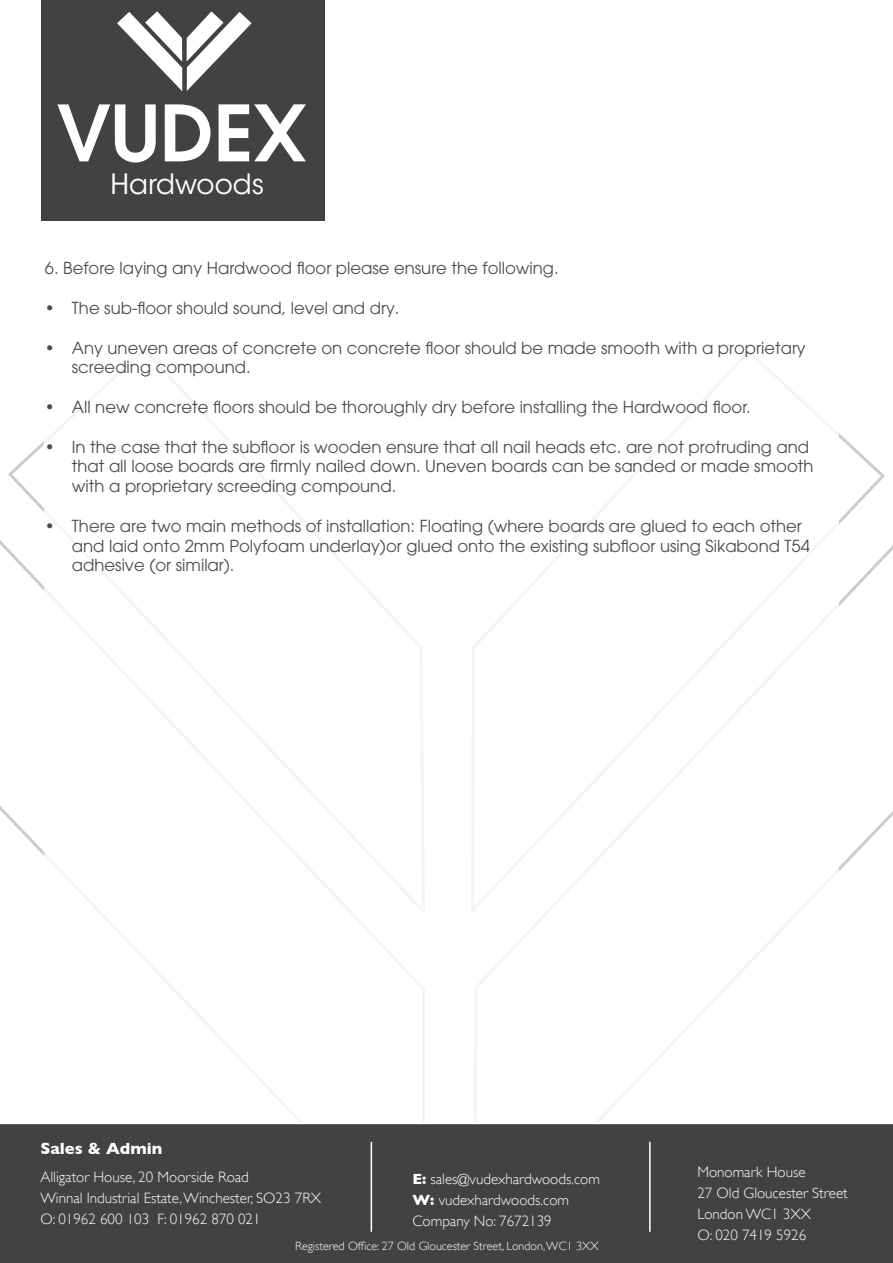
<style>
.page{position:relative;width:893px;height:1263px;background:#fff}
.page>*{position:absolute;margin:0;border:0;box-sizing:border-box;transform-origin:0 0}
.t1{font:600 76.95px "Avant Garde LT";color:#fff}
.t2{font:27.9px "ITC Avant Garde Std";color:#fff}
.t3{font:16.5px/19.8px "Avant Garde LT";color:#231f20}
.t4{font:700 16.5px "Gill Sans";color:#fff}
.t5{font:300 15px "Gill Sans";color:#fff}
.t6{font:300 12px "Gill Sans";color:#fff}
.s1{font-weight:700}
</style>
<div class="page">
<div style="left:0;top:1124px;width:893px;height:139px;background:#414243"></div>
<div style="left:41px;top:0;width:284px;height:220px;background:#414243"></div>
<hr style="left:371px;top:1142px;width:1px;height:90px;background:#fff">
<hr style="left:649px;top:1142px;width:2px;height:90px;background:#fff">
<svg style="left:117px;top:11px;width:135px;height:80px"></svg>
<h1 class="t1" style="left:57px;top:83px;width:251px">VUDEX</h1>
<h2 class="t2" style="left:110px;top:167px;width:155px">Hardwoods</h2>
<p class="t3" style="left:45px;top:258px;width:515px">6. Before laying any Hardwood floor please ensure the following.</p>
<p class="t3" style="left:45px;top:298px;width:356px">• The sub-floor should sound, level and dry.</p>
<p class="t3" style="left:72px;top:338px;width:735px;text-indent:-27px">• Any uneven areas of concrete on concrete floor should be made smooth with a proprietary screeding compound.</p>
<p class="t3" style="left:45px;top:397px;width:707px">• All new concrete floors should be thoroughly dry before installing the Hardwood floor.</p>
<p class="t3" style="left:72px;top:437px;width:743px;text-indent:-27px">• In the case that the subfloor is wooden ensure that all nail heads etc. are not protruding and that all loose boards are firmly nailed down. Uneven boards can be sanded or made smooth with a proprietary screeding compound.</p>
<p class="t3" style="left:72px;top:516px;width:739px;text-indent:-27px">• There are two main methods of installation: Floating (where boards are glued to each other and laid onto 2mm Polyfoam underlay)or glued onto the existing subfloor using Sikabond T54 adhesive (or similar).</p>
<p class="t4" style="left:40px;top:1139px;width:123px">Sales &amp; Admin</p>
<p class="t5" style="left:40px;top:1169px;width:210px">Alligator House, 20 Moorside Road</p>
<p class="t5" style="left:40px;top:1190px;width:282px">Winnal Industrial Estate, Winchester, SO23 7RX</p>
<p class="t5" style="left:40px;top:1211px;width:222px">O: 01962 600 103 F: 01962 870 021</p>
<p class="t5" style="left:412px;top:1171px;width:189px"><span class="s1">E:</span> sales@vudexhardwoods.com</p>
<p class="t5" style="left:412px;top:1192px;width:158px"><span class="s1">W:</span> vudexhardwoods.com</p>
<p class="t5" style="left:412px;top:1213px;width:141px">Company No: 7672139</p>
<p class="t6" style="left:295px;top:1239px;width:305px">Registered Office: 27 Old Gloucester Street, London, WC1 3XX</p>
<p class="t5" style="left:697px;top:1164px;width:110px">Monomark House</p>
<p class="t5" style="left:697px;top:1185px;width:152px">27 Old Gloucester Street</p>
<p class="t5" style="left:697px;top:1206px;width:115px">London WC1 3XX</p>
<p class="t5" style="left:697px;top:1227px;width:110px">O: 020 7419 5926</p>
</div>
